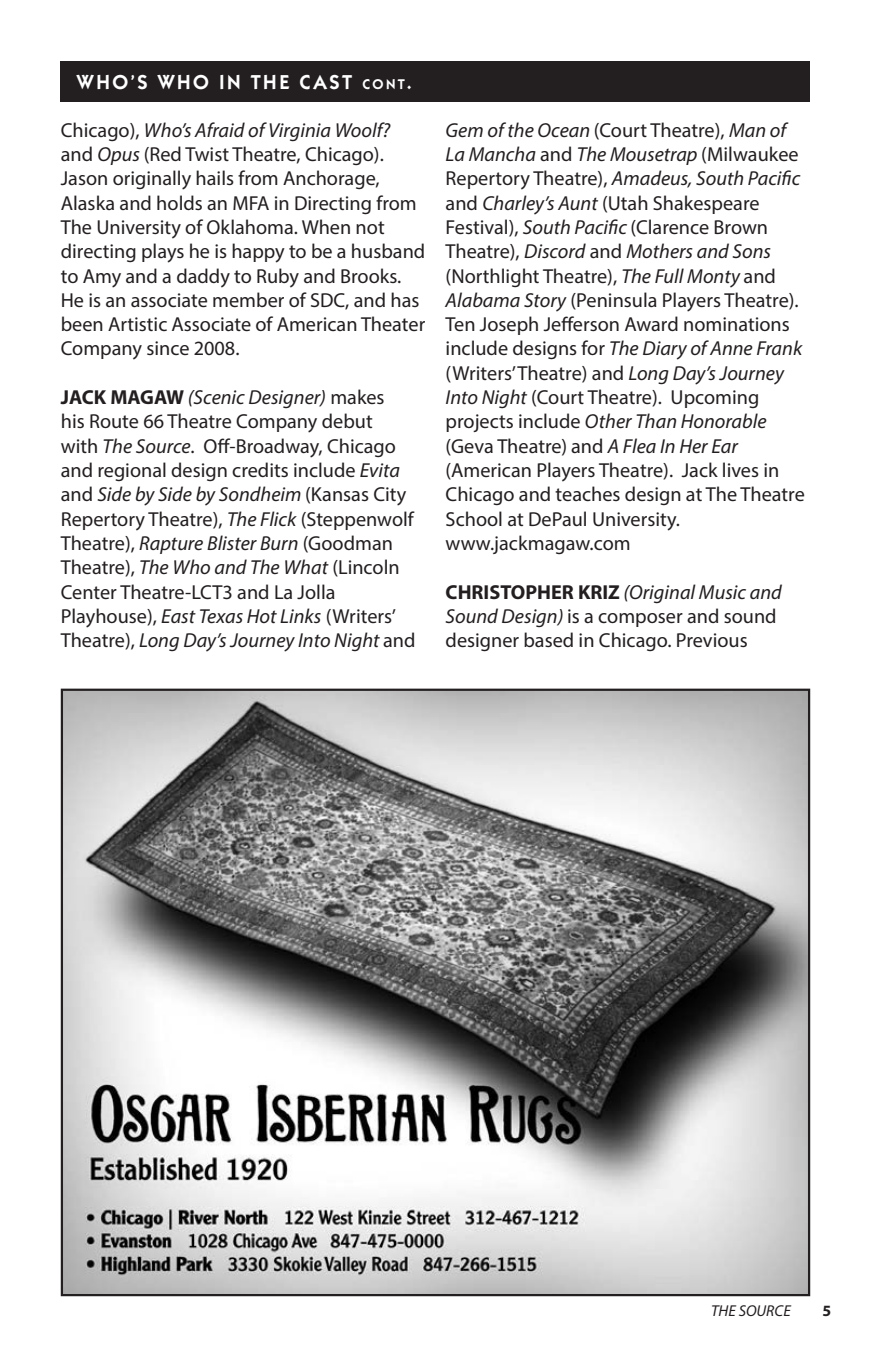
<style>
.page{position:relative;width:871px;height:1357px;background:#fff}
.page>*{position:absolute;margin:0;border:0;box-sizing:border-box;transform-origin:0 0}
.t1{font:20.25px/24.3px "Myriad Pro";color:#231f20}
.t2{font:600 20.25px "Itc Kabel";letter-spacing:.125em;color:#fff}
.t3{font:italic 15.75px "Myriad Pro";color:#231f20}
.t4{font:700 15.75px "Myriad Pro";color:#231f20}
.s1{font-size:14.17px}
.s2{font-style:inherit}
.s3{font-style:italic}
.s4{font-weight:700}
</style>
<div class="page">
<div style="left:61px;top:61px;width:749px;height:40px;background:#231f20"></div>
<img style="left:64px;top:691px;width:743px;height:602px">
<p class="t2" style="left:77px;top:70px;width:337px">WHO’S WHO IN THE CAST <span class="s1">CONT</span><span class="s2">.</span></p>
<p class="t1" style="left:61px;top:117px;width:366px">Chicago), <span class="s3">Who’s Afraid of Virginia Woolf? </span>and <span class="s3">Opus</span> (Red Twist Theatre, Chicago).<br>Jason originally hails from Anchorage, Alaska and holds an MFA in Directing from The University of Oklahoma. When not directing plays he is happy to be a husband to Amy and a daddy to Ruby and Brooks.<br>He is an associate member of SDC, and has been Artistic Associate of American Theater Company since 2008.</p>
<p class="t1" style="left:61px;top:385px;width:356px"><span class="s4">JACK MAGAW</span> <span class="s3">(Scenic Designer)</span> makes<br>his Route 66 Theatre Company debut<br>with <span class="s3">The Source</span>. Off-Broadway, Chicago and regional design credits include <span class="s3">Evita </span>and <span class="s3">Side by Side by Sondheim</span> (Kansas City Repertory Theatre), <span class="s3">The Flick</span> (Steppenwolf Theatre), <span class="s3">Rapture Blister Burn</span> (Goodman Theatre), <span class="s3">The Who and The What</span> (Lincoln Center Theatre-LCT3 and La Jolla Playhouse), <span class="s3">East Texas Hot Links</span> (Writers’ Theatre), <span class="s3">Long Day’s Journey Into Night</span> and</p>
<p class="t1" style="left:445px;top:117px;width:361px"><span class="s3">Gem of the Ocean</span> (Court Theatre), <span class="s3">Man of La Mancha</span> and <span class="s3">The Mousetrap</span> (Milwaukee Repertory Theatre), <span class="s3">Amadeus, South Pacific </span>and <span class="s3">Charley’s Aunt</span> (Utah Shakespeare Festival), <span class="s3">South Pacific</span> (Clarence Brown Theatre), <span class="s3">Discord</span> and <span class="s3">Mothers and Sons </span>(Northlight Theatre), <span class="s3">The Full Monty</span> and <span class="s3">Alabama Story</span> (Peninsula Players Theatre).<br>Ten Joseph Jefferson Award nominations include designs for <span class="s3">The Diary of Anne Frank </span>(Writers’ Theatre) and <span class="s3">Long Day’s Journey Into Night</span> (Court Theatre). Upcoming projects include <span class="s3">Other Than Honorable </span>(Geva Theatre) and <span class="s3">A Flea In Her Ear </span>(American Players Theatre). Jack lives in Chicago and teaches design at The Theatre School at DePaul University. www.jackmagaw.com</p>
<p class="t1" style="left:445px;top:579px;width:338px"><span class="s4">CHRISTOPHER KRIZ</span> <span class="s3">(Original Music and<br>Sound Design)</span> is a composer and sound designer based in Chicago. Previous</p>
<p class="t3" style="left:711px;top:1301px;width:81px">THE SOURCE</p>
<p class="t4" style="left:822px;top:1301px;width:10px">5</p>
</div>
